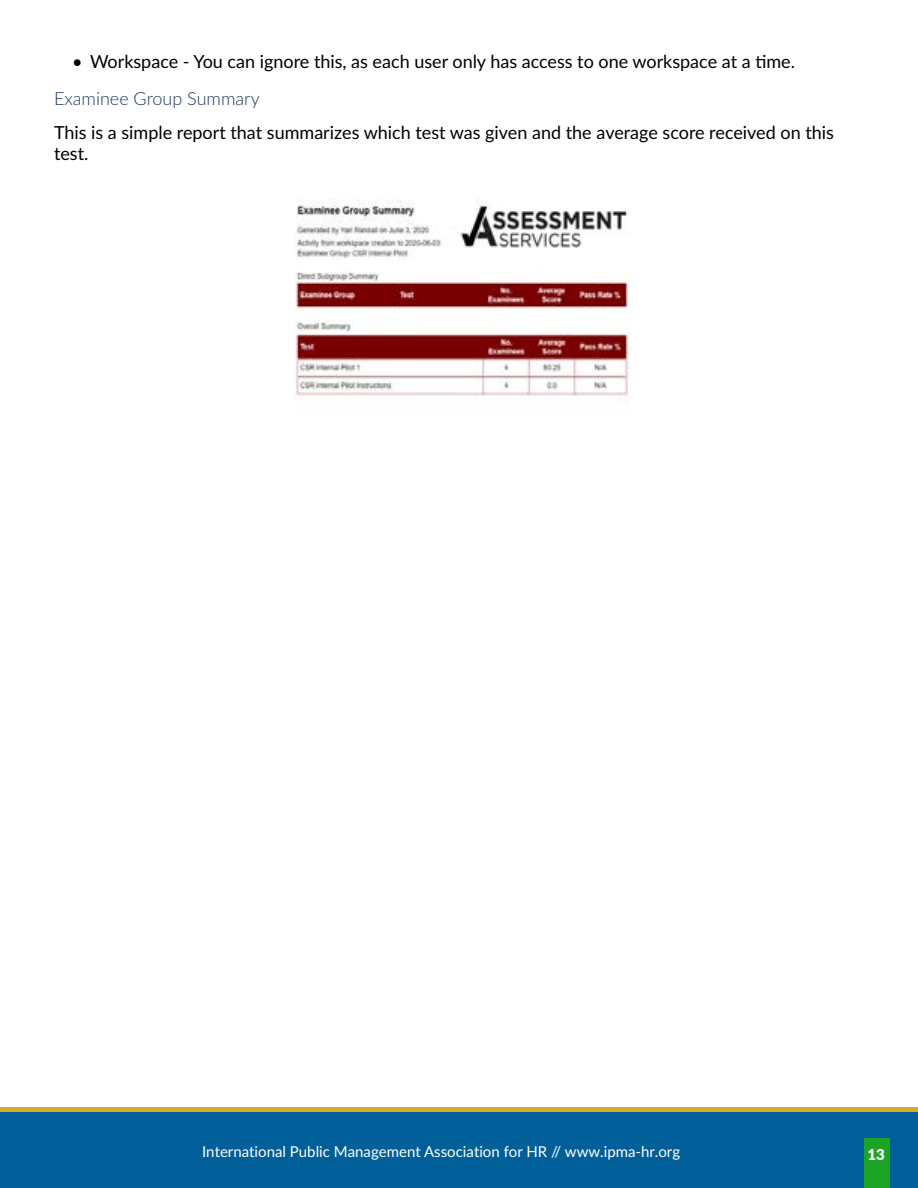
<style>
.page{position:relative;width:918px;height:1188px;background:#fff}
.page>*{position:absolute;margin:0;border:0;box-sizing:border-box;transform-origin:0 0}
.t1{font:18px/21.6px "Lato";color:#000}
.t2{font:300 18px "Lato";color:#1f3763}
.t3{font:15px "Lato";color:#fff}
.t4{font:900 15px "Lato";color:#fff}
</style>
<div class="page">
<div style="left:0;top:1112px;width:918px;height:76px;background:#005f99"></div>
<div style="left:0;top:1107px;width:918px;height:5px;background:#dca72d"></div>
<div style="left:864px;top:1138px;width:25px;height:50px;background:#1ca429"></div>
<img style="left:295px;top:199px;width:335px;height:197px">
<p class="t1" style="left:72px;top:50px;width:725px">• Workspace - You can ignore this, as each user only has access to one workspace at a time.</p>
<p class="t2" style="left:54px;top:86px;width:207px">Examinee Group Summary</p>
<p class="t1" style="left:54px;top:121px;width:781px">This is a simple report that summarizes which test was given and the average score received on this test.</p>
<p class="t3" style="left:202px;top:1140px;width:480px">International Public Management Association for HR // www.ipma-hr.org</p>
<p class="t4" style="left:868px;top:1143px;width:19px">13</p>
</div>
